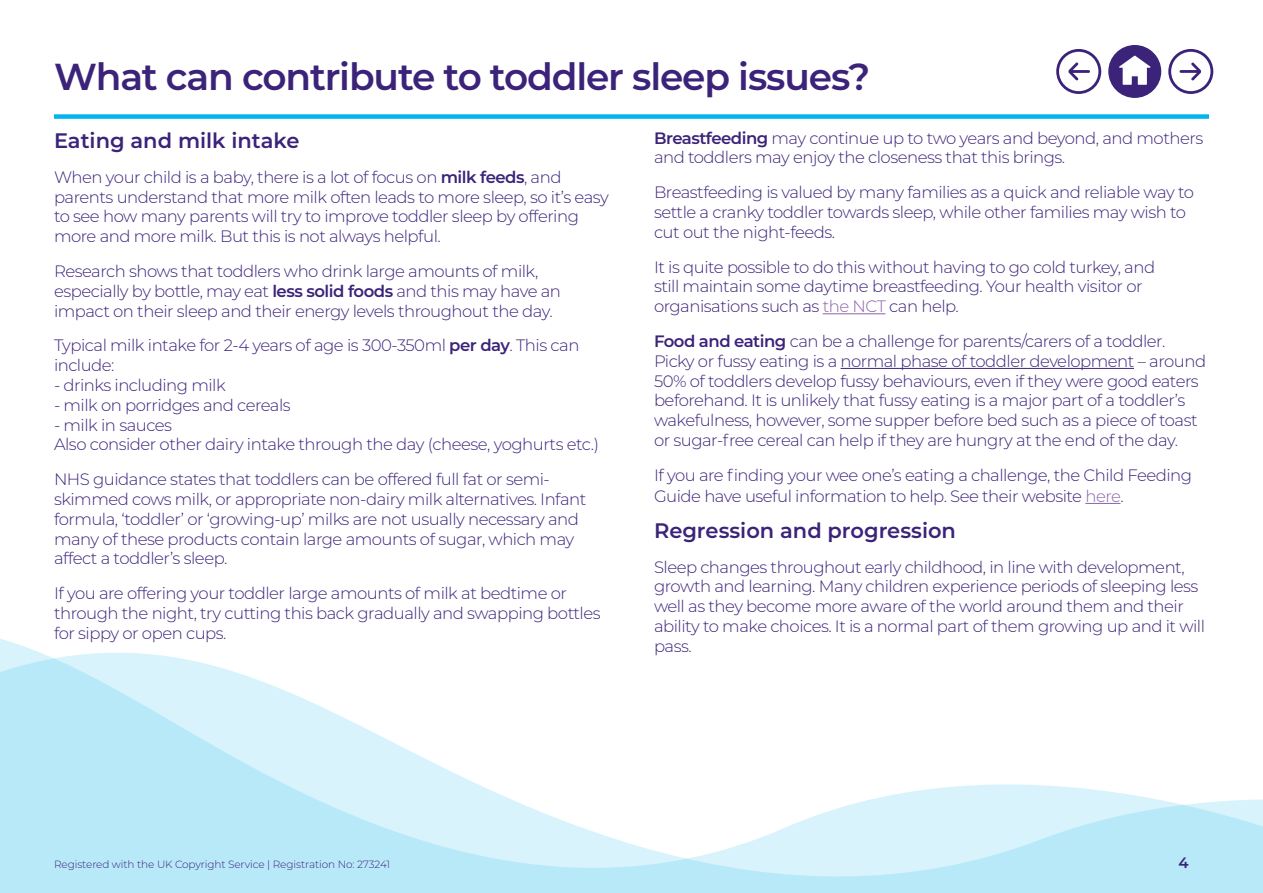
<style>
.page{position:relative;width:1263px;height:893px;background:#fff}
.page>*{position:absolute;margin:0;border:0;box-sizing:border-box;transform-origin:0 0}
.t1{font:600 37.5px "Montserrat";letter-spacing:-.03em;color:#3c237a}
.t2{font:600 21px "Montserrat";color:#3c237a}
.t3{font:300 16.5px/19.8px "Montserrat";letter-spacing:-.03em;color:#3c237a}
.t4{font:600 15px "Montserrat";color:#3c237a}
.t5{font:300 10.5px "Montserrat";letter-spacing:-.01em;color:#3c237a}
.s1{font-weight:600}
.s2{color:#8c64a8}
</style>
<div class="page">
<svg style="left:0;top:638px;width:1263px;height:255px"></svg>
<div style="left:54px;top:114px;width:1155px;height:5px;background:#00b5ed"></div>
<hr style="left:823px;top:313px;width:62px;height:1px;background:#8c64a8">
<hr style="left:840px;top:368px;width:294px;height:1px;background:#3c237a">
<hr style="left:1085px;top:503px;width:35px;height:1px;background:#8c64a8">
<div style="left:1109px;top:46px;width:51px;height:51px;background:#3c237a;border-radius:50%"></div>
<div style="left:1108px;top:45px;width:53px;height:53px;border:2px solid #3c237a;border-radius:50%"></div>
<svg style="left:1119px;top:56px;width:31px;height:29px"></svg>
<svg style="left:1056px;top:49px;width:45px;height:45px"></svg>
<svg style="left:1168px;top:49px;width:45px;height:45px"></svg>
<h1 class="t1" style="left:54px;top:61px;width:818px">What can contribute to toddler sleep issues?</h1>
<p class="t2" style="left:54px;top:132px;width:247px">Eating and milk intake</p>
<p class="t3" style="left:54px;top:167px;width:556px">When your child is a baby, there is a lot of focus on <span class="s1">milk feeds</span>, and parents understand that more milk often leads to more sleep, so it’s easy to see how many parents will try to improve toddler sleep by offering more and more milk. But this is not always helpful.</p>
<p class="t3" style="left:54px;top:262px;width:508px">Research shows that toddlers who drink large amounts of milk, especially by bottle, may eat <span class="s1">less solid foods</span> and this may have an impact on their sleep and their energy levels throughout the day.</p>
<p class="t3" style="left:54px;top:336px;width:527px">Typical milk intake for 2-4 years of age is 300-350ml <span class="s1">per day</span>. This can include:</p>
<p class="t3" style="left:54px;top:376px;width:173px">- drinks including milk</p>
<p class="t3" style="left:54px;top:395px;width:238px">- milk on porridges and cereals</p>
<p class="t3" style="left:54px;top:415px;width:547px">- milk in sauces<br>Also consider other dairy intake through the day (cheese, yoghurts etc.)</p>
<p class="t3" style="left:54px;top:470px;width:534px">NHS guidance states that toddlers can be offered full fat or semi&shy;skimmed cows milk, or appropriate non-dairy milk alternatives. Infant formula, ‘toddler’ or ‘growing-up’ milks are not usually necessary and many of these products contain large amounts of sugar, which may affect a toddler’s sleep.</p>
<p class="t3" style="left:54px;top:584px;width:548px">If you are offering your toddler large amounts of milk at bedtime or through the night, try cutting this back gradually and swapping bottles for sippy or open cups.</p>
<p class="t3" style="left:654px;top:128px;width:551px"><span class="s1">Breastfeeding</span> may continue up to two years and beyond, and mothers and toddlers may enjoy the closeness that this brings.</p>
<p class="t3" style="left:654px;top:183px;width:541px">Breastfeeding is valued by many families as a quick and reliable way to settle a cranky toddler towards sleep, while other families may wish to cut out the night-feeds.</p>
<p class="t3" style="left:654px;top:257px;width:503px">It is quite possible to do this without having to go cold turkey, and still maintain some daytime breastfeeding. Your health visitor or organisations such as <span class="s2">the NCT</span> can help.</p>
<p class="t3" style="left:654px;top:332px;width:554px"><span class="s1">Food and eating</span> can be a challenge for parents/carers of a toddler.<br>Picky or fussy eating is a normal phase of toddler development – around 50% of toddlers develop fussy behaviours, even if they were good eaters beforehand. It is unlikely that fussy eating is a major part of a toddler’s wakefulness, however, some supper before bed such as a piece of toast or sugar-free cereal can help if they are hungry at the end of the day.</p>
<p class="t3" style="left:654px;top:465px;width:540px;line-height:21px">If you are finding your wee one’s eating a challenge, the Child Feeding<br>Guide have useful information to help. See their website <span class="s2">here</span>.</p>
<p class="t2" style="left:654px;top:522px;width:303px">Regression and progression</p>
<p class="t3" style="left:654px;top:557px;width:553px">Sleep changes throughout early childhood, in line with development, growth and learning. Many children experience periods of sleeping less well as they become more aware of the world around them and their ability to make choices. It is a normal part of them growing up and it will pass.</p>
<p class="t5" style="left:54px;top:860px;width:338px">Registered with the UK Copyright Service | Registration No: 273241</p>
<p class="t4" style="left:1178px;top:856px;width:12px">4</p>
</div>
